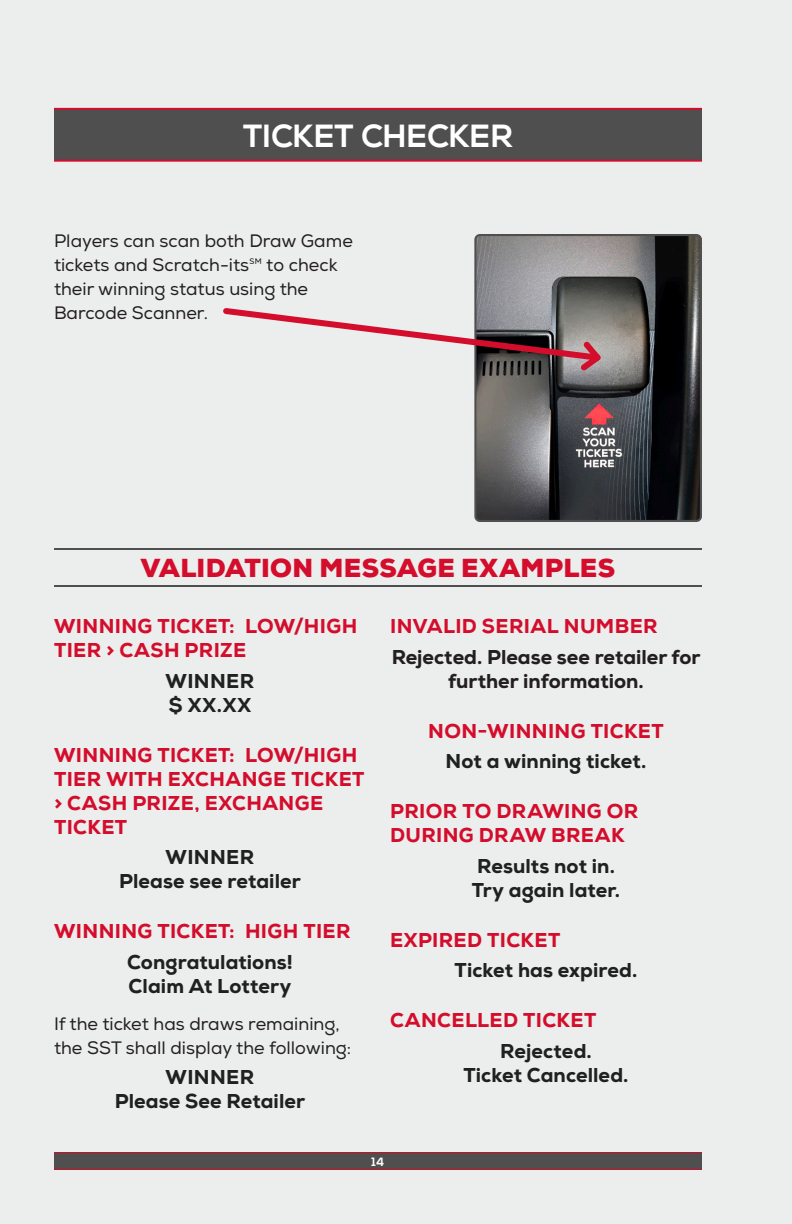
<style>
.page{position:relative;width:792px;height:1224px;background:#eceded}
.page>*{position:absolute;margin:0;border:0;box-sizing:border-box;transform-origin:0 0}
.A_Header{font:700 32px "Nexa";letter-spacing:.01em;color:#fff}
.B_Header{font:900 26px "Nexa";letter-spacing:.015em;color:#d30d2b}
.C_Header{font:800 20px/24px "Nexa";letter-spacing:.02em;color:#d30d2b}
.C_Header-2{font:800 20px/24px "Nexa";letter-spacing:.005em;color:#1f2020}
.Body_text{font:800 20px/24px "Nexa";color:#231f20;text-align:center}
.Body_text-2{font:800 20px "Nexa";letter-spacing:.02em;color:#d30d2b}
.Body_text__last{font:18px/24px "Nexa";color:#231f20}
.Body_text-3{font:18px/24px "Nexa";color:#231f20}
.t1{font:700 12px "Nexa";color:#fff}
.s1{font-family:"Gotham"}
</style>
<div class="page">
<div style="left:54px;top:1152px;width:648px;height:18px;background:#4e4f4e"></div>
<hr style="left:54px;top:1169px;width:648px;height:1px;background:#d30d2b">
<hr style="left:54px;top:1152px;width:648px;height:1px;background:#d30d2b">
<div style="left:54px;top:109px;width:648px;height:52px;background:#4e4f4e"></div>
<hr style="left:54px;top:160px;width:648px;height:2px;background:#d30d2b">
<hr style="left:54px;top:108px;width:648px;height:2px;background:#d30d2b">
<img style="left:477px;top:237px;width:222px;height:282px">
<div style="left:474px;top:234px;width:228px;height:288px;border:2px solid #4e4f4e;border-radius:5px"></div>
<svg style="left:219px;top:304px;width:387px;height:72px;background:#c3b2b5"></svg>
<hr style="left:54px;top:548px;width:648px;height:2px;background:#4e4f4e">
<hr style="left:54px;top:585px;width:648px;height:2px;background:#4e4f4e">
<p class="A_Header" style="left:243px;top:118px;width:271px">TICKET CHECKER</p>
<p class="Body_text__last" style="left:54px;top:229px;width:300px">Players can scan both Draw Game tickets and Scratch-its<span class="s1">℠</span> to check their winning status using the<br>Barcode Scanner.</p>
<p class="B_Header" style="left:141px;top:551px;width:476px">VALIDATION MESSAGE EXAMPLES</p>
<p class="C_Header" style="left:54px;top:614px;width:305px">WINNING TICKET: LOW/HIGH<br>TIER &gt; CASH PRIZE</p>
<p class="C_Header-2" style="left:166px;top:669px;width:90px">WINNER $ XX.XX</p>
<p class="C_Header" style="left:54px;top:743px;width:312px">WINNING TICKET: LOW/HIGH<br>TIER WITH EXCHANGE TICKET &gt; CASH PRIZE, EXCHANGE<br>TICKET</p>
<p class="C_Header-2" style="left:119px;top:845px;width:183px;text-align:center">WINNER<br>Please see retailer</p>
<p class="C_Header" style="left:54px;top:919px;width:298px">WINNING TICKET: HIGH TIER</p>
<p class="C_Header-2" style="left:127px;top:950px;width:167px">Congratulations!<br>Claim At Lottery</p>
<p class="Body_text-3" style="left:54px;top:1012px;width:299px">If the ticket has draws remaining, the SST shall display the following:</p>
<p class="C_Header-2" style="left:115px;top:1065px;width:192px;text-align:center">WINNER<br>Please See Retailer</p>
<p class="C_Header" style="left:390px;top:614px;width:269px">INVALID SERIAL NUMBER</p>
<p class="Body_text" style="left:392px;top:645px;width:310px">Rejected. Please see retailer for further information.</p>
<p class="Body_text-2" style="left:428px;top:718px;width:237px">NON-WINNING TICKET</p>
<p class="C_Header-2" style="left:446px;top:749px;width:202px">Not a winning ticket.</p>
<p class="C_Header" style="left:390px;top:799px;width:250px">PRIOR TO DRAWING OR<br>DURING DRAW BREAK</p>
<p class="C_Header-2" style="left:472px;top:854px;width:150px">Results not in.<br>Try again later.</p>
<p class="C_Header" style="left:390px;top:928px;width:172px">EXPIRED TICKET</p>
<p class="C_Header-2" style="left:455px;top:958px;width:184px">Ticket has expired.</p>
<p class="C_Header" style="left:390px;top:1008px;width:208px">CANCELLED TICKET</p>
<p class="C_Header-2" style="left:463px;top:1039px;width:167px;text-align:center">Rejected.<br>Ticket Cancelled.</p>
<p class="t1" style="left:372px;top:1154px;width:14px">14</p>
</div>
